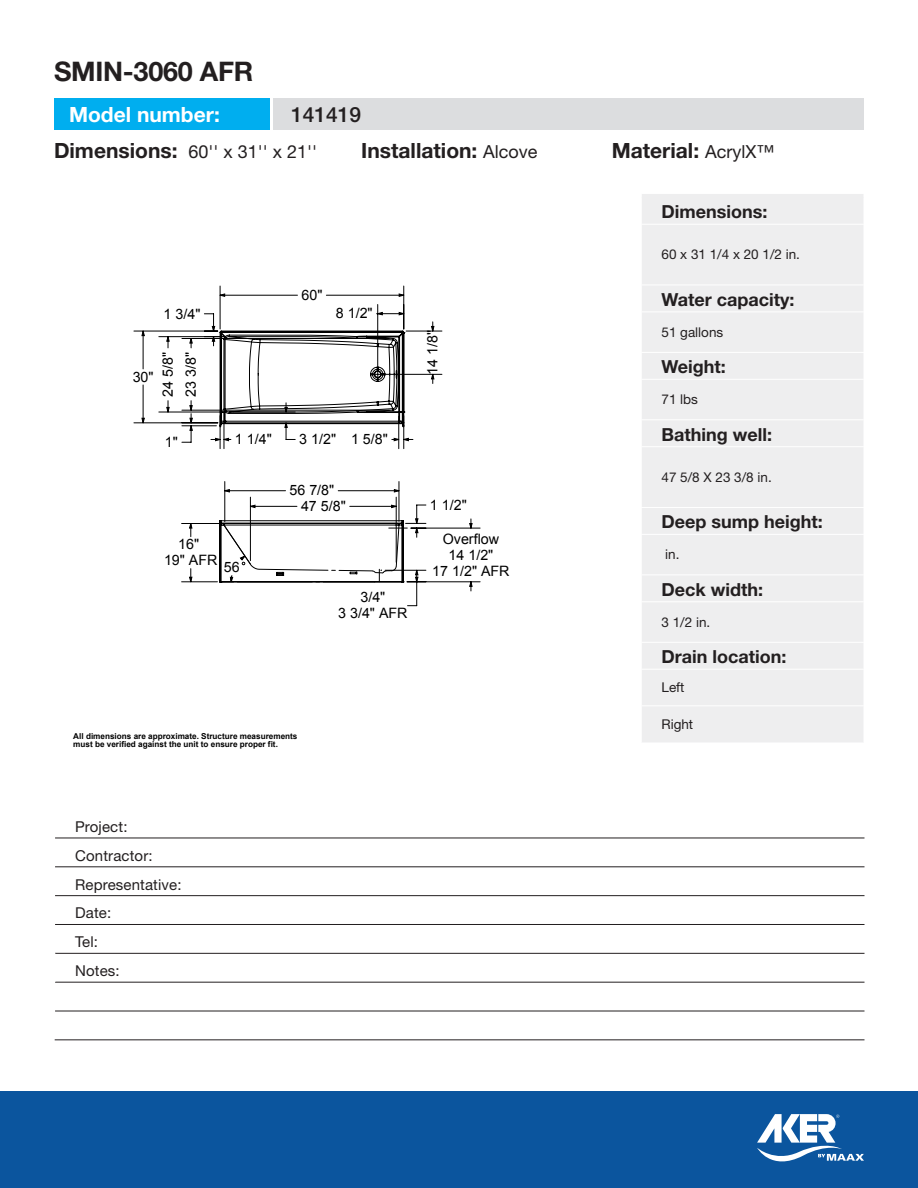
<style>
.page{position:relative;width:918px;height:1188px;background:#fff}
.page>*{position:absolute;margin:0;border:0;box-sizing:border-box;transform-origin:0 0}
.t1{font:700 27px "Helvetica Neue LT Std";letter-spacing:-.01em;color:#231f20}
.dimensions{font:700 21px "Helvetica Neue LT Std";color:#231f20}
.SKU_LBL_VAR{font:700 21px "Helvetica Neue LT Std";color:#fff}
.t2{font:500 21px "Helvetica Neue LT Std";color:#231f20}
.product-features-tit{font:700 18px "Helvetica Neue LT Std";color:#231f20}
.dimensions-2{font:18px "Helvetica Neue LT Std";color:#231f20}
.REPRESENTATIVE_LBL_V{font:15px "Helvetica Neue LT Std";letter-spacing:.01em;color:#231f20}
.CONTRACTOR_LBL_VAR{font:15px "Helvetica Neue LT Std";letter-spacing:.01em;color:#231f20}
.TEL_LBL_VAR{font:15px "Helvetica Neue LT Std";letter-spacing:.01em;color:#231f20}
.PROJECT_LBL_VAR{font:15px "Helvetica Neue LT Std";letter-spacing:.01em;color:#231f20}
.DATE_LBL_VAR{font:15px "Helvetica Neue LT Std";color:#231f20}
.t3{font:14.25px/16px "Arial";color:#000;text-align:center}
.product-features-tex{font:13.5px "Helvetica Neue LT Std";color:#231f20}
.t4{font:700 8.1px/8.1px "Arial";color:#000}
.t5{font:8.1px/9.1px "Arial";color:#000}
.s1{font-weight:700;font-size:21px}
.s2{font-weight:400;font-size:18px}
</style>
<div class="page">
<div style="left:273px;top:99px;width:591px;height:31px;background:#dcdddf"></div>
<div style="left:54px;top:99px;width:216px;height:31px;background:#00aeef"></div>
<div style="left:0;top:1091px;width:918px;height:97px;background:#0b559e"></div>
<svg style="left:757px;top:1114px;width:107px;height:47px"></svg>
<hr style="left:55px;top:838px;width:810px;height:1px;background:#231f20">
<hr style="left:55px;top:867px;width:810px;height:1px;background:#231f20">
<hr style="left:55px;top:895px;width:810px;height:1px;background:#231f20">
<hr style="left:55px;top:924px;width:810px;height:1px;background:#231f20">
<hr style="left:55px;top:1011px;width:810px;height:1px;background:#231f20">
<hr style="left:55px;top:1040px;width:810px;height:1px;background:#231f20">
<hr style="left:55px;top:953px;width:810px;height:1px;background:#231f20">
<hr style="left:55px;top:982px;width:810px;height:1px;background:#231f20">
<svg style="left:55px;top:837px;width:1px;height:203px"></svg>
<hr style="left:411px;top:528px;width:69px;height:1px;background:#000">
<hr style="left:407px;top:582px;width:73px;height:1px;background:#000">
<hr style="left:182px;top:582px;width:35px;height:1px;background:#000">
<hr style="left:220px;top:286px;width:1px;height:43px;background:#000">
<hr style="left:404px;top:286px;width:1px;height:43px;background:#000">
<hr style="left:134px;top:331px;width:84px;height:1px;background:#000">
<hr style="left:134px;top:423px;width:84px;height:1px;background:#000">
<hr style="left:158px;top:218px;width:67px;height:1px;background:#000">
<hr style="left:385px;top:218px;width:57px;height:1px;background:#000">
<hr style="left:385px;top:374px;width:57px;height:1px;background:#000">
<hr style="left:406px;top:331px;width:36px;height:1px;background:#000">
<hr style="left:181px;top:218px;width:208px;height:1px;background:#000">
<svg style="left:142px;top:294px;width:266px;height:288px"></svg>
<svg style="left:431px;top:218px;width:4px;height:166px"></svg>
<svg style="left:166px;top:218px;width:27px;height:225px"></svg>
<svg style="left:219px;top:490px;width:253px;height:116px"></svg>
<svg style="left:204px;top:305px;width:209px;height:135px"></svg>
<div style="left:642px;top:194px;width:222px;height:548px;background:#eeeeef"></div>
<hr style="left:641px;top:224px;width:223px;height:1px;background:#fff">
<hr style="left:641px;top:285px;width:223px;height:1px;background:#fff">
<hr style="left:641px;top:312px;width:223px;height:1px;background:#fff">
<hr style="left:641px;top:352px;width:223px;height:1px;background:#fff">
<hr style="left:641px;top:379px;width:223px;height:1px;background:#fff">
<hr style="left:641px;top:419px;width:223px;height:1px;background:#fff">
<hr style="left:641px;top:446px;width:223px;height:1px;background:#fff">
<hr style="left:641px;top:507px;width:223px;height:1px;background:#fff">
<hr style="left:641px;top:534px;width:223px;height:1px;background:#fff">
<hr style="left:641px;top:575px;width:223px;height:1px;background:#fff">
<hr style="left:641px;top:601px;width:223px;height:1px;background:#fff">
<hr style="left:641px;top:642px;width:223px;height:1px;background:#fff">
<hr style="left:641px;top:669px;width:223px;height:1px;background:#fff">
<hr style="left:641px;top:705px;width:223px;height:1px;background:#fff">
<h1 class="t1" style="left:54px;top:54px;width:201px">SMIN-3060 AFR</h1>
<p class="SKU_LBL_VAR" style="left:69px;top:101px;width:152px">Model number:</p>
<h2 class="t2" style="left:291px;top:102px;width:72px">141419</h2>
<p class="dimensions-2" style="left:54px;top:141px;width:265px"><span class="s1">Dimensions:</span> 60'' x 31'' x 21''</p>
<p class="dimensions" style="left:361px;top:138px;width:178px">Installation: <span class="s2">Alcove</span></p>
<p class="dimensions" style="left:612px;top:138px;width:164px">Material: <span class="s2">AcrylX™</span></p>
<p class="t3" style="left:164px;top:306px;width:38px">1 3/4"</p>
<p class="t3" style="left:133px;top:369px;width:22px">30"</p>
<p class="t3" style="left:156px;top:397px;width:46px;line-height:23.1px;text-align:left;rotate:-90deg">24 5/8"<br>23 3/8"</p>
<p class="t3" style="left:165px;top:434px;width:15px">1"</p>
<p class="t3" style="left:301px;top:287px;width:22px">60"</p>
<p class="t3" style="left:336px;top:305px;width:38px">8 1/2"</p>
<p class="t3" style="left:235px;top:431px;width:38px">1 1/4"</p>
<p class="t3" style="left:299px;top:431px;width:90px">3 1/2" 1 5/8"</p>
<p class="t3" style="left:164px;top:537px;width:55px">16"<br>19" AFR</p>
<p class="t3" style="left:224px;top:559px;width:17px">56</p>
<p class="t3" style="left:290px;top:483px;width:46px">56 7/8"</p>
<p class="t3" style="left:301px;top:498px;width:46px">47 5/8"</p>
<p class="t3" style="left:338px;top:590px;width:71px">3/4"<br>3 3/4" AFR</p>
<p class="t3" style="left:425px;top:375px;width:46px;rotate:-90deg">14 1/8"</p>
<p class="t3" style="left:430px;top:497px;width:38px">1 1/2"</p>
<p class="t3" style="left:432px;top:531px;width:79px">Overflow<br>14 1/2"<br>17 1/2" AFR</p>
<p class="t4" style="left:73px;top:732px;width:226px">All dimensions are approximate. Structure measurements must be verified against the unit to ensure proper fit.</p>
<p class="PROJECT_LBL_VAR" style="left:75px;top:818px;width:54px">Project:</p>
<p class="CONTRACTOR_LBL_VAR" style="left:75px;top:847px;width:79px">Contractor:</p>
<p class="REPRESENTATIVE_LBL_V" style="left:75px;top:875px;width:108px">Representative:</p>
<p class="DATE_LBL_VAR" style="left:75px;top:904px;width:38px">Date:</p>
<p class="TEL_LBL_VAR" style="left:75px;top:933px;width:24px">Tel:</p>
<p class="TEL_LBL_VAR" style="left:75px;top:962px;width:46px">Notes:</p>
<p class="product-features-tit" style="left:662px;top:201px;width:107px">Dimensions:</p>
<p class="product-features-tex" style="left:661px;top:247px;width:140px">60 x 31 1/4 x 20 1/2 in.</p>
<p class="product-features-tit" style="left:662px;top:288px;width:134px">Water capacity:</p>
<p class="product-features-tex" style="left:661px;top:324px;width:63px">51 gallons</p>
<p class="product-features-tit" style="left:662px;top:356px;width:66px">Weight:</p>
<p class="product-features-tex" style="left:661px;top:392px;width:38px">71 lbs</p>
<p class="product-features-tit" style="left:662px;top:423px;width:112px">Bathing well:</p>
<p class="product-features-tex" style="left:661px;top:469px;width:112px">47 5/8 X 23 3/8 in.</p>
<p class="product-features-tit" style="left:662px;top:511px;width:163px">Deep sump height:</p>
<p class="product-features-tex" style="left:665px;top:547px;width:16px">in.</p>
<p class="product-features-tit" style="left:662px;top:578px;width:103px">Deck width:</p>
<p class="product-features-tex" style="left:661px;top:614px;width:50px">3 1/2 in.</p>
<p class="product-features-tit" style="left:662px;top:646px;width:126px">Drain location:</p>
<p class="product-features-tex" style="left:661px;top:679px;width:25px">Left</p>
<p class="product-features-tex" style="left:661px;top:716px;width:33px">Right</p>
<p class="t5" style="left:756px;top:426px;width:4px">(</p>
<p class="t5" style="left:755px;top:515px;width:4px">( (</p>
</div>
